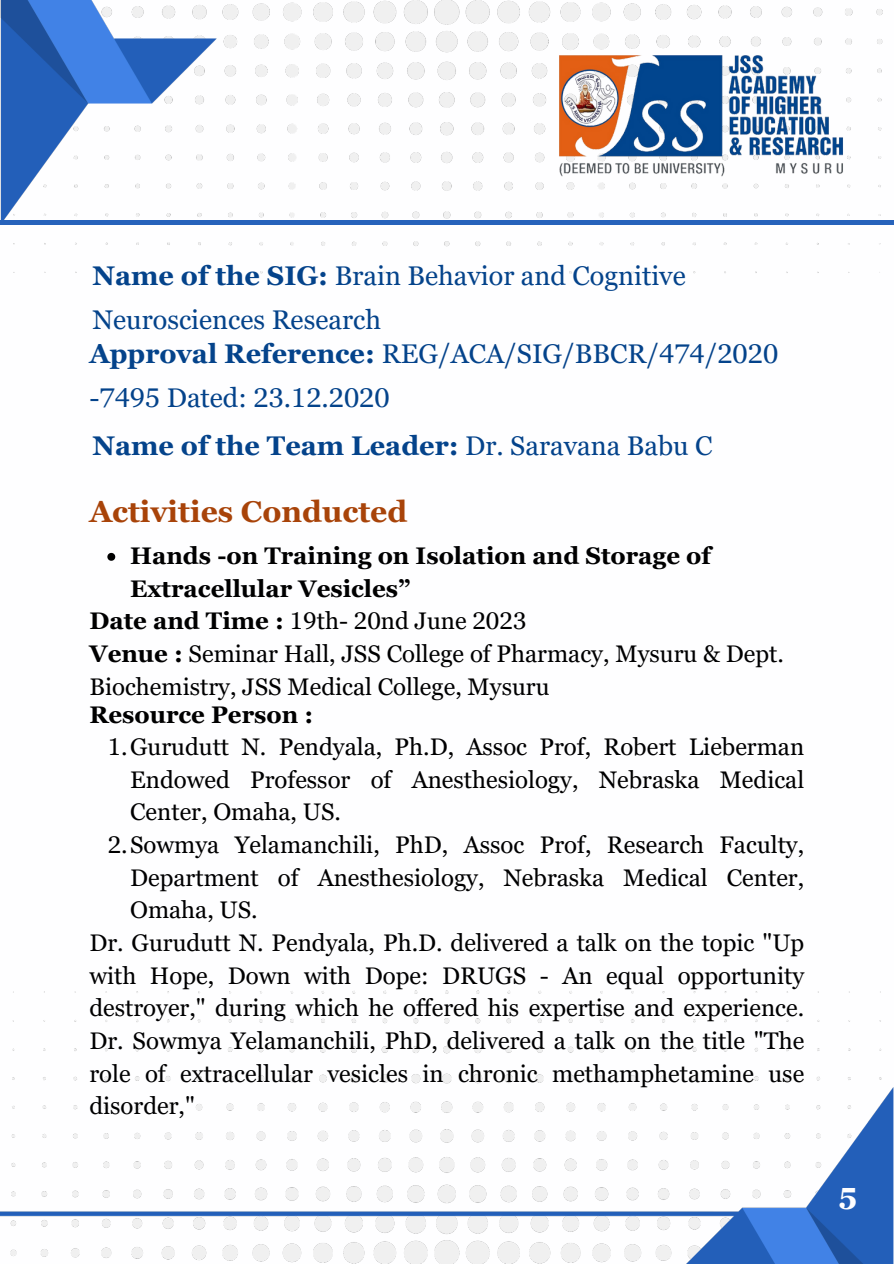
<style>
.page{position:relative;width:894px;height:1264px;background:#fff}
.page>*{position:absolute;margin:0;border:0;box-sizing:border-box;transform-origin:0 0}
.t1{font:700 30.6px "Georgia Pro";color:#fefeff}
.t2{font:700 30px "Georgia Pro";color:#a84309}
.t3{font:27px/43.8px "Georgia Pro";color:#04438b}
.t4{font:700 27px "Georgia Pro";color:#04438b}
.t5{font:24px/32.7px "Georgia Pro";color:#000;text-align:justify}
.t6{font:700 24px/32.7px "Georgia Pro";color:#000}
.s1{font-weight:700}
.s2{font-weight:400}
</style>
<div class="page">
<img style="left:0;top:0;width:883px;height:274px">
<img style="left:0;top:990px;width:893px;height:273px">
<img style="left:549px;top:45px;width:303px;height:141px">
<div style="left:0;top:220px;width:893px;height:5px;background:#2763bb"></div>
<svg style="left:107px;top:553px;width:8px;height:8px"></svg>
<h2 class="t3" style="left:92px;top:253px;width:594px"><span class="s1">Name of the SIG:</span> Brain Behavior and Cognitive<br>Neurosciences Research</h2>
<h2 class="t3" style="left:89px;top:332px;width:690px"><span class="s1">Approval Reference:</span> REG/ACA/SIG/BBCR/474/2020 -7495 Dated: 23.12.2020</h2>
<h1 class="t4" style="left:92px;top:430px;width:621px">Name of the Team Leader: <span class="s2">Dr. Saravana Babu C</span></h1>
<p class="t2" style="left:89px;top:495px;width:319px">Activities Conducted</p>
<p class="t6" style="left:130px;top:539px;width:582px">Hands -on Training on Isolation and Storage of<br>Extracellular Vesicles”</p>
<h3 class="t5" style="left:89px;top:604px;width:438px"><span class="s1">Date and Time :</span> 19th- 20nd June 2023</h3>
<p class="t5" style="left:89px;top:637px;width:696px"><span class="s1">Venue :</span> Seminar Hall, JSS College of Pharmacy, Mysuru &amp; Dept.<br>Biochemistry, JSS Medical College, Mysuru</p>
<p class="t6" style="left:89px;top:697px;width:225px">Resource Person :</p>
<p class="t5" style="left:130px;top:730px;width:675px;text-indent:-22px">1.Gurudutt N. Pendyala, Ph.D, Assoc Prof, Robert Lieberman Endowed Professor of Anesthesiology, Nebraska Medical Center, Omaha, US.</p>
<p class="t5" style="left:130px;top:828px;width:675px;text-indent:-22px">2.Sowmya Yelamanchili, PhD, Assoc Prof, Research Faculty, Department of Anesthesiology, Nebraska Medical Center, Omaha, US.</p>
<p class="t5" style="left:89px;top:926px;width:716px">Dr. Gurudutt N. Pendyala, Ph.D. delivered a talk on the topic "Up with Hope, Down with Dope: DRUGS - An equal opportunity destroyer," during which he offered his expertise and experience.<br>Dr. Sowmya Yelamanchili, PhD, delivered a talk on the title "The role of extracellular vesicles in chronic methamphetamine use disorder,"</p>
<p class="t1" style="left:838px;top:1180px;width:21px">5</p>
</div>
